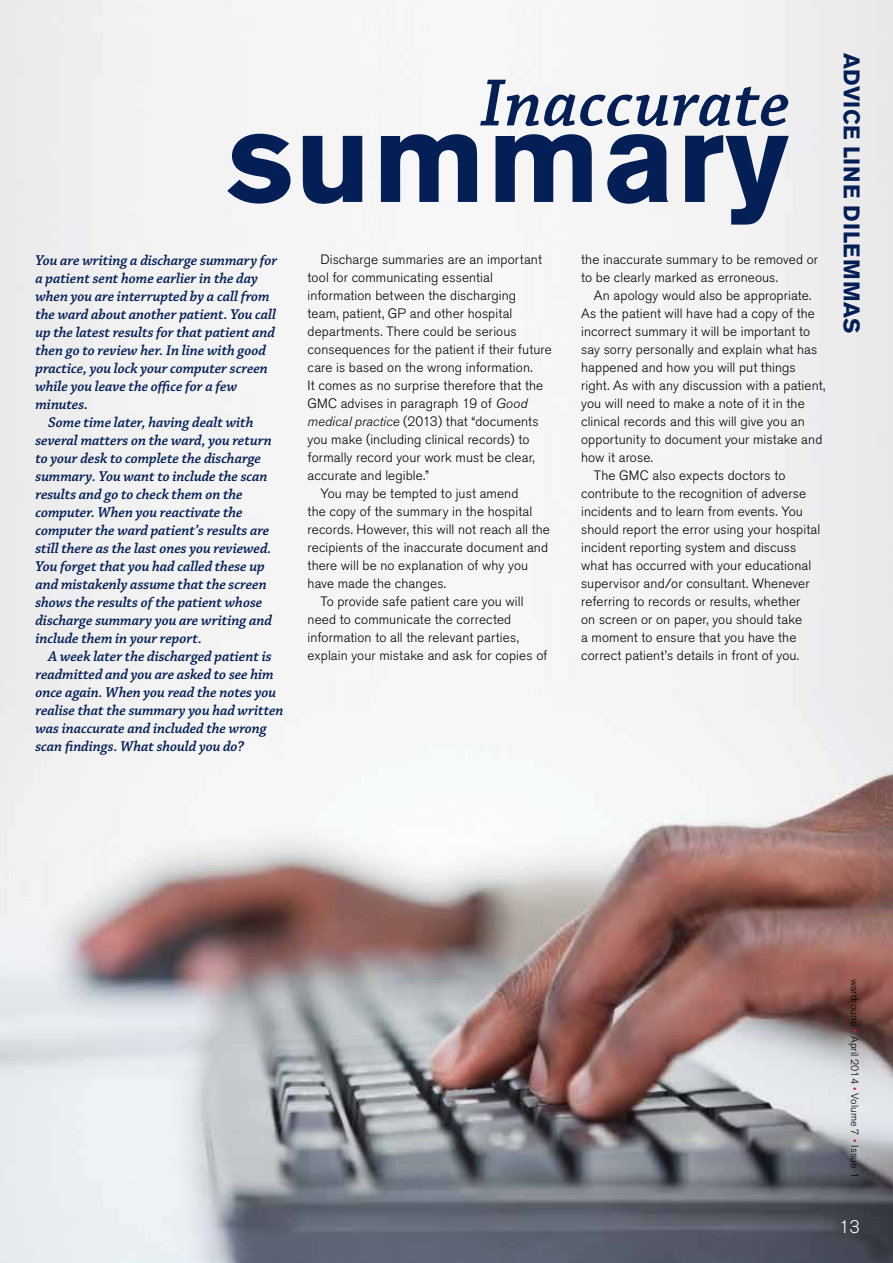
<style>
.page{position:relative;width:893px;height:1263px;background:#fff}
.page>*{position:absolute;margin:0;border:0;box-sizing:border-box;transform-origin:0 0}
.t1{font:700 126.6px "Akzidenz Grotesk BE";letter-spacing:.01em;color:#031f56}
.t2{font:italic 600 70.35px "Chaparral Pro";letter-spacing:.01em;color:#031f56}
.t3{font:700 22.5px "Akzidenz Grotesk BE";letter-spacing:.01em;color:#031f56}
.t4{font:300 18px "Akzidenz Grotesk BE";color:#fff}
.t5{font:italic 600 15px "Chaparral Pro";letter-spacing:-.005em;color:#031f56}
.t6{font:300 13.5px/18px "Akzidenz Grotesk BE";letter-spacing:.01em;color:#000}
.t7{font:300 10.5px "Akzidenz Grotesk BE";letter-spacing:.01em;color:#000}
.s1{font-style:italic}
.s2{color:#d7153a}
</style>
<div class="page">
<img style="left:0;top:0;width:893px;height:1263px">
<h2 class="t2" style="left:480px;top:63px;width:311px">Inaccurate</h2>
<h1 class="t1" style="left:227px;top:85px;width:563px">summary</h1>
<p class="t5" style="left:36px;top:252px;width:243px">You are writing a discharge summary for</p>
<p class="t5" style="left:36px;top:270px;width:224px">a patient sent home earlier in the day</p>
<p class="t5" style="left:36px;top:288px;width:236px">when you are interrupted by a call from</p>
<p class="t5" style="left:36px;top:306px;width:242px">the ward about another patient. You call</p>
<p class="t5" style="left:36px;top:324px;width:241px">up the latest results for that patient and</p>
<p class="t5" style="left:36px;top:342px;width:232px">then go to review her. In line with good</p>
<p class="t5" style="left:36px;top:360px;width:234px">practice, you lock your computer screen</p>
<p class="t5" style="left:36px;top:378px;width:203px">while you leave the office for a few</p>
<p class="t5" style="left:36px;top:396px;width:54px">minutes.</p>
<p class="t5" style="left:48px;top:414px;width:207px">Some time later, having dealt with</p>
<p class="t5" style="left:36px;top:432px;width:238px">several matters on the ward, you return</p>
<p class="t5" style="left:36px;top:450px;width:227px">to your desk to complete the discharge</p>
<p class="t5" style="left:36px;top:468px;width:234px">summary. You want to include the scan</p>
<p class="t5" style="left:36px;top:486px;width:209px">results and go to check them on the</p>
<p class="t5" style="left:36px;top:504px;width:209px">computer. When you reactivate the</p>
<p class="t5" style="left:36px;top:522px;width:235px">computer the ward patient’s results are</p>
<p class="t5" style="left:36px;top:540px;width:237px">still there as the last ones you reviewed.</p>
<p class="t5" style="left:36px;top:558px;width:231px">You forget that you had called these up</p>
<p class="t5" style="left:36px;top:576px;width:233px">and mistakenly assume that the screen</p>
<p class="t5" style="left:36px;top:594px;width:228px">shows the results of the patient whose</p>
<p class="t5" style="left:36px;top:612px;width:238px">discharge summary you are writing and</p>
<p class="t5" style="left:36px;top:630px;width:168px">include them in your report.</p>
<p class="t5" style="left:48px;top:648px;width:225px">A week later the discharged patient is</p>
<p class="t5" style="left:36px;top:666px;width:240px">readmitted and you are asked to see him</p>
<p class="t5" style="left:36px;top:684px;width:242px">once again. When you read the notes you</p>
<p class="t5" style="left:36px;top:702px;width:250px">realise that the summary you had written</p>
<p class="t5" style="left:36px;top:720px;width:233px">was inaccurate and included the wrong</p>
<p class="t5" style="left:36px;top:738px;width:210px">scan findings. What should you do?</p>
<p class="t6" style="left:320px;top:251px;width:223px">Discharge summaries are an important</p>
<p class="t6" style="left:308px;top:269px;width:187px">tool for communicating essential</p>
<p class="t6" style="left:308px;top:287px;width:210px">information between the discharging</p>
<p class="t6" style="left:308px;top:305px;width:206px">team, patient, GP and other hospital</p>
<p class="t6" style="left:308px;top:323px;width:211px">departments. There could be serious</p>
<p class="t6" style="left:308px;top:341px;width:246px">consequences for the patient if their future</p>
<p class="t6" style="left:308px;top:359px;width:227px">care is based on the wrong information.</p>
<p class="t6" style="left:308px;top:377px;width:237px">It comes as no surprise therefore that the</p>
<p class="t6" style="left:308px;top:395px;width:221px">GMC advises in paragraph 19 of <span class="s1">Good</span></p>
<p class="t6" style="left:308px;top:413px;width:233px"><span class="s1">medical practice</span> (2013) that “documents</p>
<p class="t6" style="left:308px;top:431px;width:223px">you make (including clinical records) to</p>
<p class="t6" style="left:308px;top:449px;width:229px">formally record your work must be clear,</p>
<p class="t6" style="left:308px;top:467px;width:123px">accurate and legible.”</p>
<p class="t6" style="left:320px;top:485px;width:200px">You may be tempted to just amend</p>
<p class="t6" style="left:308px;top:503px;width:226px">the copy of the summary in the hospital</p>
<p class="t6" style="left:308px;top:521px;width:244px">records. However, this will not reach all the</p>
<p class="t6" style="left:308px;top:539px;width:242px">recipients of the inaccurate document and</p>
<p class="t6" style="left:308px;top:557px;width:222px">there will be no explanation of why you</p>
<p class="t6" style="left:308px;top:575px;width:140px">have made the changes.</p>
<p class="t6" style="left:320px;top:593px;width:205px">To provide safe patient care you will</p>
<p class="t6" style="left:308px;top:611px;width:205px">need to communicate the corrected</p>
<p class="t6" style="left:308px;top:629px;width:213px">information to all the relevant parties,</p>
<p class="t6" style="left:308px;top:647px;width:241px">explain your mistake and ask for copies of</p>
<p class="t6" style="left:581px;top:251px;width:239px">the inaccurate summary to be removed or to be clearly marked as erroneous.</p>
<p class="t6" style="left:594px;top:287px;width:219px">An apology would also be appropriate.</p>
<p class="t6" style="left:581px;top:305px;width:235px">As the patient will have had a copy of the</p>
<p class="t6" style="left:581px;top:323px;width:231px">incorrect summary it will be important to</p>
<p class="t6" style="left:581px;top:341px;width:238px">say sorry personally and explain what has</p>
<p class="t6" style="left:581px;top:359px;width:216px">happened and how you will put things</p>
<p class="t6" style="left:581px;top:377px;width:246px">right. As with any discussion with a patient,</p>
<p class="t6" style="left:581px;top:395px;width:225px">you will need to make a note of it in the</p>
<p class="t6" style="left:581px;top:413px;width:225px">clinical records and this will give you an</p>
<p class="t6" style="left:581px;top:431px;width:243px">opportunity to document your mistake and</p>
<p class="t6" style="left:581px;top:449px;width:73px">how it arose.</p>
<p class="t6" style="left:594px;top:467px;width:193px">The GMC also expects doctors to</p>
<p class="t6" style="left:581px;top:485px;width:226px">contribute to the recognition of adverse</p>
<p class="t6" style="left:581px;top:503px;width:223px">incidents and to learn from events. You</p>
<p class="t6" style="left:581px;top:521px;width:241px">should report the error using your hospital</p>
<p class="t6" style="left:581px;top:539px;width:217px">incident reporting system and discuss</p>
<p class="t6" style="left:581px;top:557px;width:232px">what has occurred with your educational</p>
<p class="t6" style="left:581px;top:575px;width:230px">supervisor and/or consultant. Whenever</p>
<p class="t6" style="left:581px;top:593px;width:221px">referring to records or results, whether</p>
<p class="t6" style="left:581px;top:611px;width:222px">on screen or on paper, you should take</p>
<p class="t6" style="left:581px;top:629px;width:217px">a moment to ensure that you have the</p>
<p class="t6" style="left:581px;top:647px;width:220px">correct patient’s details in front of you.</p>
<h3 class="t3" style="left:865px;top:53px;width:282px;rotate:90deg">ADVICE LINE DILEMMAS</h3>
<p class="t7" style="left:861px;top:979px;width:200px;rotate:90deg">wardround <span class="s2">•</span> April 2014 <span class="s2">•</span> Volume 7 <span class="s2">•</span> Issue 1</p>
<h3 class="t4" style="left:839px;top:1216px;width:22px">13</h3>
</div>
